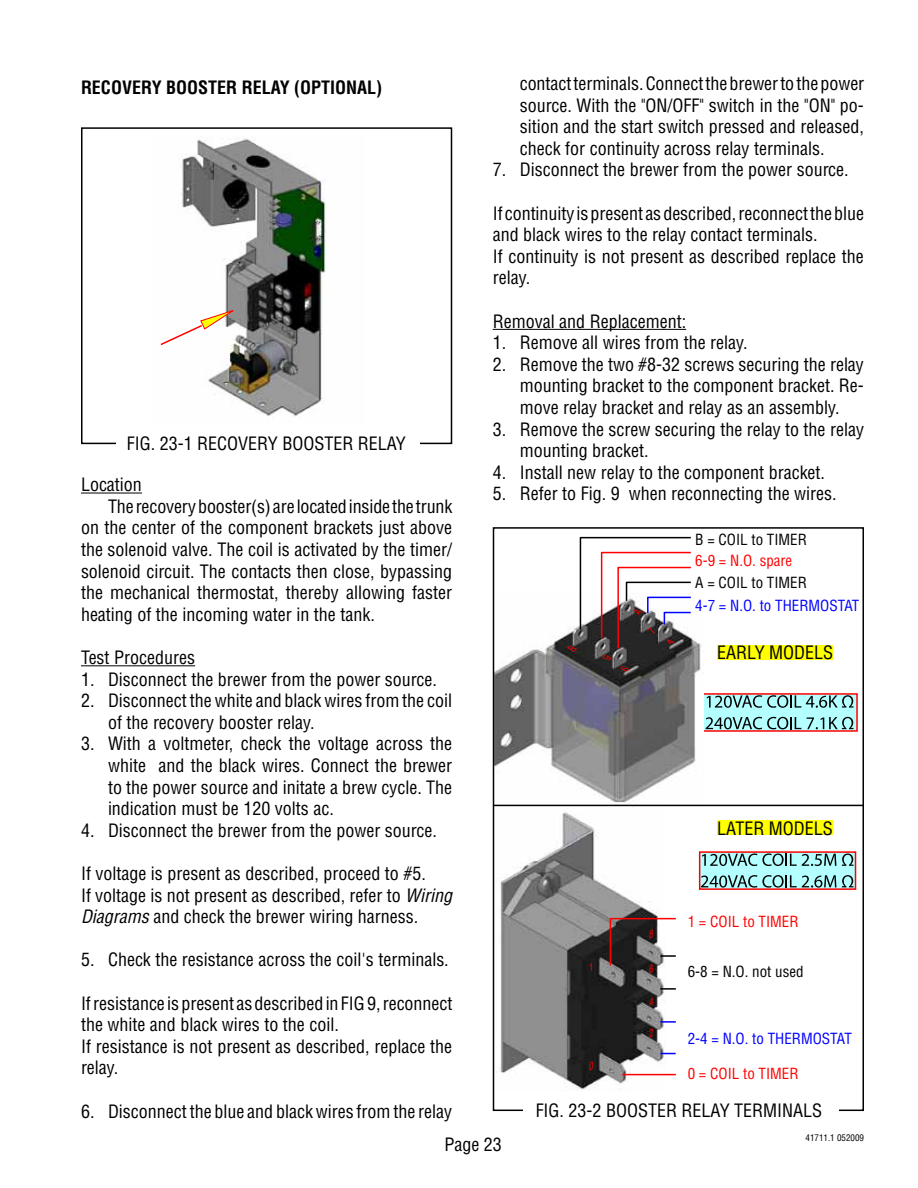
<style>
.page{position:relative;width:918px;height:1188px;background:#fff}
.page>*{position:absolute;margin:0;border:0;box-sizing:border-box;transform-origin:0 0}
.t1{font:condensed 18px/21.6px "Helvetica";color:#000}
.t2{font:700 condensed 18px "Helvetica";color:#000}
.t3{font:condensed 15px "Helvetica";color:#000}
.t4{font:condensed 15px "Helvetica";color:#00f}
.t5{font:condensed 15px "Helvetica";color:#f00}
.t6{font:condensed 9px "Helvetica";color:#000}
.s1{font-style:italic}
</style>
<div class="page">
<img style="left:178px;top:138px;width:148px;height:278px">
<div style="left:81px;top:127px;width:371px;height:317px;border:2px solid #000"></div>
<div style="left:116px;top:430px;width:304px;height:24px;background:#fff"></div>
<hr style="left:81px;top:493px;width:61px;height:1px;background:#000">
<hr style="left:81px;top:665px;width:114px;height:1px;background:#000">
<hr style="left:493px;top:329px;width:193px;height:1px;background:#000">
<svg style="left:160px;top:310px;width:74px;height:37px"></svg>
<div style="left:702px;top:693px;width:156px;height:39px;background:#b4ffff;border:2px solid #f00"></div>
<svg style="left:707px;top:695px;width:147px;height:13px"></svg>
<svg style="left:706px;top:717px;width:95px;height:12px"></svg>
<svg style="left:807px;top:717px;width:47px;height:12px"></svg>
<div style="left:717px;top:645px;width:116px;height:14px;background:#ff0"></div>
<img style="left:496px;top:634px;width:207px;height:171px">
<img style="left:496px;top:812px;width:170px;height:278px">
<div style="left:699px;top:851px;width:157px;height:39px;background:#b4ffff;border:2px solid #f00"></div>
<svg style="left:702px;top:853px;width:134px;height:13px"></svg>
<svg style="left:842px;top:853px;width:12px;height:13px"></svg>
<svg style="left:701px;top:875px;width:135px;height:13px"></svg>
<svg style="left:842px;top:875px;width:12px;height:12px"></svg>
<svg style="left:660px;top:988px;width:16px;height:2px"></svg>
<hr style="left:622px;top:1074px;width:54px;height:1px;background:#f00">
<svg style="left:660px;top:1021px;width:16px;height:2px"></svg>
<svg style="left:660px;top:1053px;width:16px;height:1px"></svg>
<div style="left:717px;top:820px;width:116px;height:15px;background:#ff0"></div>
<div style="left:493px;top:527px;width:371px;height:584px;border:2px solid #000"></div>
<div style="left:524px;top:1100px;width:315px;height:28px;background:#fff"></div>
<hr style="left:494px;top:805px;width:369px;height:1px;background:#000">
<svg style="left:567px;top:536px;width:125px;height:135px"></svg>
<svg style="left:609px;top:917px;width:67px;height:56px"></svg>
<svg style="left:649px;top:996px;width:4px;height:10px"></svg>
<svg style="left:650px;top:1028px;width:3px;height:10px"></svg>
<svg style="left:590px;top:963px;width:2px;height:9px"></svg>
<svg style="left:590px;top:1061px;width:3px;height:10px"></svg>
<p class="t1" style="left:520px;top:73px;width:346px;text-align:justify">contact terminals. Connect the brewer to the power source. With the "ON/OFF" switch in the "ON" po&shy;sition and the start switch pressed and released, check for continuity across relay terminals.</p>
<p class="t1" style="left:493px;top:159px;width:358px">7. Disconnect the brewer from the power source.</p>
<p class="t1" style="left:493px;top:202px;width:373px">If continuity is present as described, reconnect the blue and black wires to the relay contact terminals.<br>If continuity is not present as described replace the relay.</p>
<p class="t1" style="left:493px;top:310px;width:195px">Removal and Replacement:</p>
<p class="t1" style="left:493px;top:332px;width:256px">1. Remove all wires from the relay.</p>
<p class="t1" style="left:520px;top:353px;width:346px;text-align:justify;text-indent:-27px">2. Remove the two #8-32 screws securing the relay mounting bracket to the component bracket. Re&shy;move relay bracket and relay as an assembly.</p>
<p class="t1" style="left:520px;top:418px;width:346px;text-indent:-27px">3. Remove the screw securing the relay to the relay mounting bracket.</p>
<p class="t1" style="left:493px;top:461px;width:334px">4. Install new relay to the component bracket.</p>
<p class="t1" style="left:493px;top:483px;width:345px">5. Refer to Fig. 9 when reconnecting the wires.</p>
<p class="t2" style="left:81px;top:76px;width:303px">RECOVERY BOOSTER RELAY (OPTIONAL)</p>
<p class="t1" style="left:127px;top:433px;width:281px">FIG. 23-1 RECOVERY BOOSTER RELAY</p>
<p class="t1" style="left:81px;top:474px;width:62px">Location</p>
<p class="t1" style="left:108px;top:495px;width:346px">The recovery booster(s) are located inside the trunk</p>
<p class="t1" style="left:81px;top:517px;width:373px">on the center of the component brackets just above</p>
<p class="t1" style="left:81px;top:539px;width:373px">the solenoid valve. The coil is activated by the timer/</p>
<p class="t1" style="left:81px;top:560px;width:373px">solenoid circuit. The contacts then close, bypassing</p>
<p class="t1" style="left:81px;top:582px;width:373px">the mechanical thermostat, thereby allowing faster</p>
<p class="t1" style="left:81px;top:603px;width:295px">heating of the incoming water in the tank.</p>
<p class="t1" style="left:81px;top:647px;width:116px">Test Procedures</p>
<p class="t1" style="left:81px;top:668px;width:358px">1. Disconnect the brewer from the power source.</p>
<p class="t1" style="left:108px;top:690px;width:346px;text-indent:-27px">2. Disconnect the white and black wires from the coil of the recovery booster relay.</p>
<p class="t1" style="left:108px;top:733px;width:346px;text-align:justify;text-indent:-27px">3. With a voltmeter, check the voltage across the white and the black wires. Connect the brewer to the power source and initate a brew cycle. The indication must be 120 volts ac.</p>
<p class="t1" style="left:81px;top:819px;width:358px">4. Disconnect the brewer from the power source.</p>
<p class="t1" style="left:81px;top:863px;width:373px">If voltage is present as described, proceed to #5.<br>If voltage is not present as described, refer to <span class="s1">Wiring<br>Diagrams</span> and check the brewer wiring harness.</p>
<p class="t1" style="left:81px;top:949px;width:369px">5. Check the resistance across the coil's terminals.</p>
<p class="t1" style="left:81px;top:992px;width:373px">If resistance is present as described in FIG 9, reconnect the white and black wires to the coil.<br>If resistance is not present as described, replace the relay.</p>
<p class="t1" style="left:81px;top:1100px;width:373px">6. Disconnect the blue and black wires from the relay</p>
<p class="t3" style="left:695px;top:530px;width:113px">B = COIL to TIMER</p>
<p class="t5" style="left:695px;top:551px;width:99px">6-9 = N.O. spare</p>
<p class="t3" style="left:695px;top:574px;width:113px">A = COIL to TIMER</p>
<p class="t4" style="left:695px;top:596px;width:166px">4-7 = N.O. to THERMOSTAT</p>
<p class="t1" style="left:717px;top:642px;width:117px">EARLY MODELS</p>
<p class="t1" style="left:717px;top:817px;width:117px">LATER MODELS</p>
<p class="t5" style="left:688px;top:913px;width:112px">1 = COIL to TIMER</p>
<p class="t3" style="left:688px;top:962px;width:117px">6-8 = N.O. not used</p>
<p class="t4" style="left:688px;top:1030px;width:166px">2-4 = N.O. to THERMOSTAT</p>
<p class="t5" style="left:688px;top:1064px;width:112px">0 = COIL to TIMER</p>
<p class="t1" style="left:536px;top:1100px;width:288px">FIG. 23-2 BOOSTER RELAY TERMINALS</p>
<p class="t6" style="left:806px;top:1132px;width:60px">41711.1 052009</p>
<p class="t1" style="left:444px;top:1134px;width:59px">Page 23</p>
</div>
